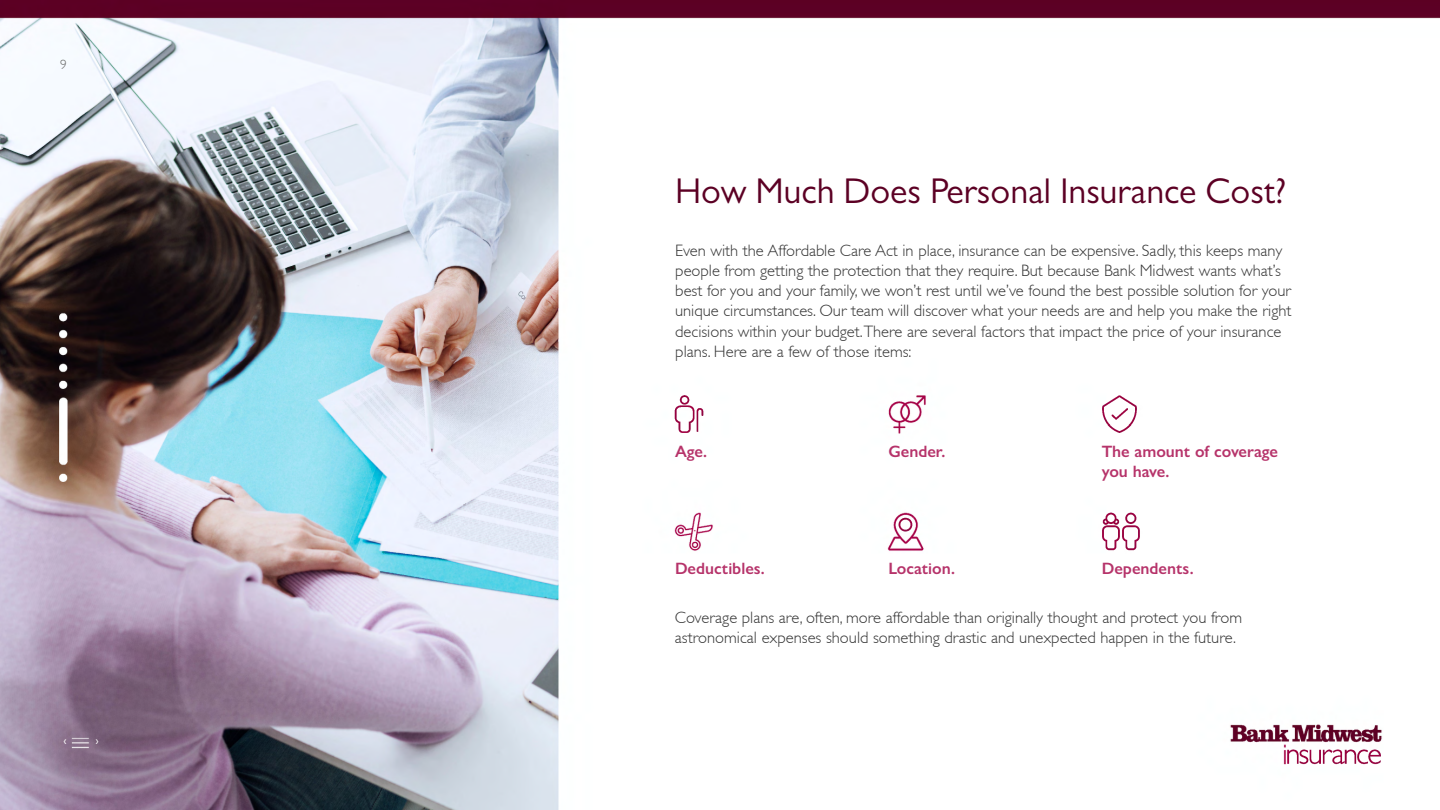
<style>
.page{position:relative;width:1440px;height:810px;background:#fff}
.page>*{position:absolute;margin:0;border:0;box-sizing:border-box;transform-origin:0 0}
.t1{font:36px "Gill Sans MT Pro";color:#5c0024}
.t2{font:300 16.5px/20.2px "Gill Sans";color:#333}
.t3{font:600 16.5px/20.2px "Gill Sans Nova";color:#b6336a}
.t4{font:300 13.5px "Gill Sans";color:#666}
.t5{font:500 10.5px "Gill Sans MT Pro";color:#fff}
</style>
<div class="page">
<img style="left:0;top:0;width:1440px;height:810px">
<p class="t4" style="left:60px;top:57px;width:8px">9</p>
<p class="t5" style="left:63px;top:734px;width:5px">‹</p>
<p class="t5" style="left:95px;top:734px;width:5px">›</p>
<h1 class="t1" style="left:675px;top:170px;width:613px">How Much Does Personal Insurance Cost?</h1>
<p class="t2" style="left:675px;top:240px;width:618px">Even with the Affordable Care Act in place, insurance can be expensive. Sadly, this keeps many people from getting the protection that they require. But because Bank Midwest wants what’s best for you and your family, we won’t rest until we’ve found the best possible solution for your unique circumstances. Our team will discover what your needs are and help you make the right decisions within your budget.There are several factors that impact the price of your insurance plans. Here are a few of those items:</p>
<p class="t3" style="left:675px;top:441px;width:34px">Age.</p>
<p class="t3" style="left:675px;top:558px;width:91px">Deductibles.</p>
<p class="t3" style="left:888px;top:441px;width:59px">Gender.</p>
<p class="t3" style="left:888px;top:558px;width:68px">Location.</p>
<p class="t3" style="left:1102px;top:441px;width:178px">The amount of coverage you have.</p>
<p class="t3" style="left:1102px;top:558px;width:93px">Dependents.</p>
<p class="t2" style="left:675px;top:608px;width:569px">Coverage plans are, often, more affordable than originally thought and protect you from astronomical expenses should something drastic and unexpected happen in the future.</p>
</div>
